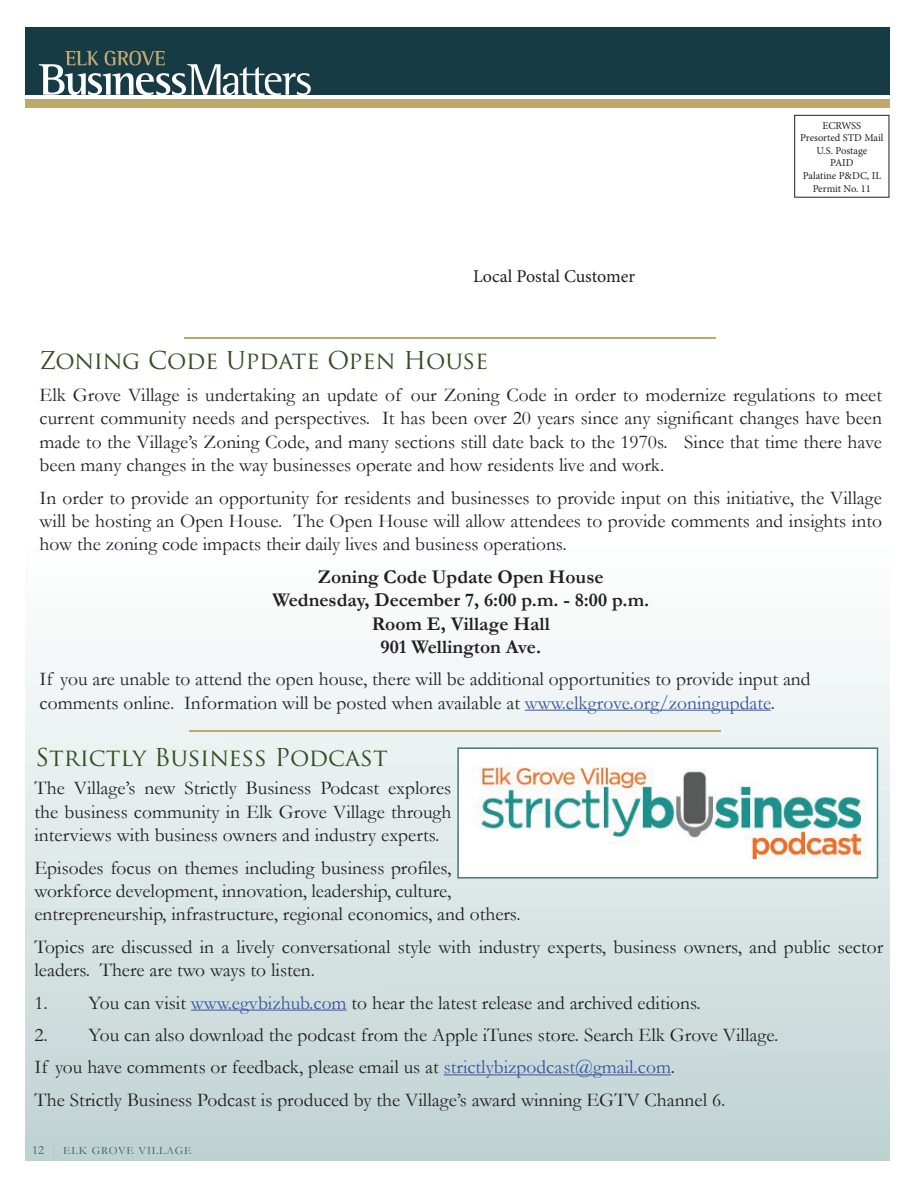
<style>
.page{position:relative;width:918px;height:1188px;background:#fff}
.page>*{position:absolute;margin:0;border:0;box-sizing:border-box;transform-origin:0 0}
.t1{font:24px "Trajan Pro";letter-spacing:-.01em;color:#354e21}
.t2{font:19.5px/23.4px "Garamond";color:#231f20}
.t3{font:700 19.5px/23.4px "Garamond";color:#231f20;text-align:center}
.t4{font:18px "Minion Pro";color:#231f20}
.t5{font:11.25px "Garamond";letter-spacing:.08em;color:#405d65}
.t6{font:10.5px/12.6px "Minion Pro";color:#231f20;text-align:center}
.s1{color:#3853a3}
.s2{font-size:12.75px}
.s3{font-size:12.75px;color:#a5c0c0}
</style>
<div class="page">
<div style="left:25px;top:540px;width:864px;height:621px;background:linear-gradient(to bottom,#fff,#bfd2d3)"></div>
<div style="left:25px;top:27px;width:864px;height:67px;background:#163b44"></div>
<svg style="left:39px;top:51px;width:272px;height:44px"></svg>
<div style="left:25px;top:99px;width:864px;height:9px;background:#bea86d"></div>
<hr style="left:184px;top:338px;width:532px;height:1px;background:#bea86d">
<hr style="left:191px;top:1010px;width:156px;height:1px;background:#3853a3">
<hr style="left:444px;top:1074px;width:227px;height:1px;background:#3853a3">
<img style="left:460px;top:750px;width:415px;height:126px">
<div style="left:457px;top:747px;width:421px;height:132px;border:2px solid #3f7a7b"></div>
<hr style="left:189px;top:730px;width:532px;height:1px;background:#bea86d">
<hr style="left:525px;top:710px;width:246px;height:1px;background:#3853a3">
<div style="left:794px;top:115px;width:95px;height:83px;border:1px solid #231f20"></div>
<p class="t4" style="left:473px;top:264px;width:164px">Local Postal Customer</p>
<p class="t6" style="left:800px;top:119px;width:85px">ECRWSS<br>Presorted STD Mail<br>U.S. Postage<br>PAID<br>Palatine P&amp;DC, IL<br>Permit No. 11</p>
<p class="t1" style="left:40px;top:345px;width:450px">Zoning Code Update Open House</p>
<p class="t2" style="left:40px;top:383px;width:844px;text-align:justify">Elk Grove Village is undertaking an update of our Zoning Code in order to modernize regulations to meet current community needs and perspectives. It has been over 20 years since any significant changes have been made to the Village’s Zoning Code, and many sections still date back to the 1970s. Since that time there have been many changes in the way businesses operate and how residents live and work.</p>
<p class="t2" style="left:40px;top:485px;width:844px;text-align:justify">In order to provide an opportunity for residents and businesses to provide input on this initiative, the Village will be hosting an Open House. The Open House will allow attendees to provide comments and insights into how the zoning code impacts their daily lives and business operations.</p>
<p class="t3" style="left:272px;top:565px;width:378px">Zoning Code Update Open House<br>Wednesday, December 7, 6:00 p.m. - 8:00 p.m.<br>Room E, Village Hall<br>901 Wellington Ave.</p>
<p class="t2" style="left:40px;top:667px;width:773px">If you are unable to attend the open house, there will be additional opportunities to provide input and comments online. Information will be posted when available at <span class="s1">www.elkgrove.org/zoningupdate</span>.</p>
<p class="t1" style="left:35px;top:742px;width:354px">Strictly Business Podcast</p>
<p class="t2" style="left:34px;top:776px;width:418px;text-align:justify">The Village’s new Strictly Business Podcast explores the business community in Elk Grove Village through interviews with business owners and industry experts.</p>
<p class="t2" style="left:34px;top:855px;width:488px">Episodes focus on themes including business profiles, workforce development, innovation, leadership, culture, entrepreneurship, infrastructure, regional economics, and others.</p>
<p class="t2" style="left:34px;top:935px;width:850px">Topics are discussed in a lively conversational style with industry experts, business owners, and public sector leaders. There are two ways to listen.</p>
<p class="t2" style="left:34px;top:990px;width:668px">1. You can visit <span class="s1">www.egvbizhub.com</span> to hear the latest release and archived editions.</p>
<p class="t2" style="left:34px;top:1018px;width:746px;line-height:32.4px">2. You can also download the podcast from the Apple iTunes store. Search Elk Grove Village.<br>If you have comments or feedback, please email us at <span class="s1">strictlybizpodcast@gmail.com</span>.<br>The Strictly Business Podcast is produced by the Village’s award winning EGTV Channel 6.</p>
<p class="t5" style="left:32px;top:1143px;width:161px"><span class="s2">12</span> <span class="s3">|</span> ELK GROVE VILLAGE</p>
</div>
